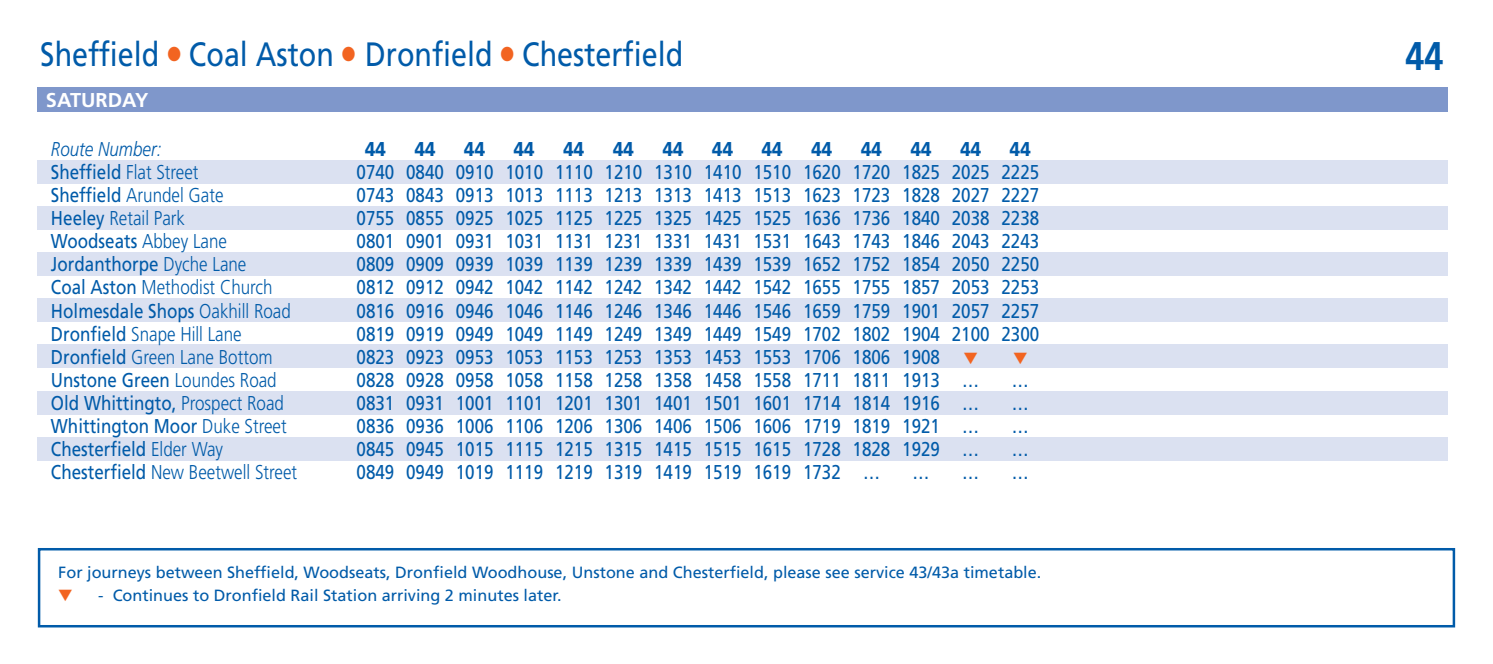
<style>
.page{position:relative;width:1493px;height:664px;background:#fff}
.page>*{position:absolute;margin:0;border:0;box-sizing:border-box;transform-origin:0 0}
.t1{font:700 40px "Frutiger";color:#015ba9;scale:.85 1}
.t2{font:33.75px "Frutiger";color:#015ba9;scale:.85 1}
.t3{font:20px/23px "Frutiger";color:#015ba9;text-align:justify;scale:.85 1}
.t4{font:300 20px/23px "Frutiger";color:#015ba9;scale:.85 1}
.t5{font:900 20px "Frutiger";color:#015ba9;scale:.85 1}
.t6{font:700 20px "Frutiger";color:#fff}
.t7{font:16.25px "Frutiger";color:#015ba9}
.s1{color:#f26421}
.s2{font-style:italic}
.s3{font-weight:400}
</style>
<div class="page">
<div style="left:38px;top:160px;width:1410px;height:23px;background:#dbe1f1"></div>
<div style="left:38px;top:206px;width:1410px;height:23px;background:#dbe1f1"></div>
<div style="left:38px;top:253px;width:1410px;height:23px;background:#dbe1f1"></div>
<div style="left:38px;top:299px;width:1410px;height:23px;background:#dbe1f1"></div>
<div style="left:38px;top:345px;width:1410px;height:23px;background:#dbe1f1"></div>
<div style="left:38px;top:391px;width:1410px;height:23px;background:#dbe1f1"></div>
<div style="left:38px;top:437px;width:1410px;height:23px;background:#dbe1f1"></div>
<div style="left:38px;top:87px;width:1410px;height:25px;background:#7f97cb"></div>
<div style="left:38px;top:548px;width:1417px;height:79px;border:2px solid #015ba9"></div>
<h2 class="t2" style="left:40px;top:41px;width:758px">Sheffield <span class="s1">●</span> Coal Aston <span class="s1">●</span> Dronfield <span class="s1">●</span> Chesterfield</h2>
<h1 class="t1" style="left:1405px;top:40px;width:46px">44</h1>
<p class="t6" style="left:46px;top:92px;width:104px">SATURDAY</p>
<p class="t5" style="left:365px;top:141px;width:26px">44</p>
<p class="t5" style="left:415px;top:141px;width:26px">44</p>
<p class="t5" style="left:464px;top:141px;width:26px">44</p>
<p class="t5" style="left:514px;top:141px;width:26px">44</p>
<p class="t5" style="left:564px;top:141px;width:26px">44</p>
<p class="t5" style="left:613px;top:141px;width:26px">44</p>
<p class="t5" style="left:663px;top:141px;width:26px">44</p>
<p class="t5" style="left:712px;top:141px;width:26px">44</p>
<p class="t5" style="left:762px;top:141px;width:26px">44</p>
<p class="t5" style="left:812px;top:141px;width:26px">44</p>
<p class="t5" style="left:861px;top:141px;width:26px">44</p>
<p class="t5" style="left:911px;top:141px;width:26px">44</p>
<p class="t5" style="left:960px;top:141px;width:26px">44</p>
<p class="t5" style="left:1010px;top:141px;width:26px">44</p>
<p class="t3" style="left:357px;top:162px;width:805px">0740 0840 0910 1010 1110 1210 1310 1410 1510 1620 1720 1825 2025 2225<br>0743 0843 0913 1013 1113 1213 1313 1413 1513 1623 1723 1828 2027 2227<br>0755 0855 0925 1025 1125 1225 1325 1425 1525 1636 1736 1840 2038 2238<br>0801 0901 0931 1031 1131 1231 1331 1431 1531 1643 1743 1846 2043 2243<br>0809 0909 0939 1039 1139 1239 1339 1439 1539 1652 1752 1854 2050 2250<br>0812 0912 0942 1042 1142 1242 1342 1442 1542 1655 1755 1857 2053 2253<br>0816 0916 0946 1046 1146 1246 1346 1446 1546 1659 1759 1901 2057 2257<br>0819 0919 0949 1049 1149 1249 1349 1449 1549 1702 1802 1904 2100 2300<br>0823 0923 0953 1053 1153 1253 1353 1453 1553 1706 1806 1908 <span class="s1">▼</span></p>
<p class="t3" style="left:357px;top:369px;width:734px">0828 0928 0958 1058 1158 1258 1358 1458 1558 1711 1811 1913 …</p>
<p class="t3" style="left:1012px;top:369px;width:21px">…</p>
<p class="t3" style="left:357px;top:392px;width:734px">0831 0931 1001 1101 1201 1301 1401 1501 1601 1714 1814 1916 …</p>
<p class="t3" style="left:1012px;top:392px;width:21px">…</p>
<p class="t3" style="left:357px;top:415px;width:734px">0836 0936 1006 1106 1206 1306 1406 1506 1606 1719 1819 1921 …</p>
<p class="t3" style="left:1012px;top:415px;width:21px">…</p>
<p class="t3" style="left:357px;top:438px;width:734px">0845 0945 1015 1115 1215 1315 1415 1515 1615 1728 1828 1929 …</p>
<p class="t3" style="left:1012px;top:438px;width:21px">…</p>
<p class="t3" style="left:357px;top:461px;width:617px">0849 0949 1019 1119 1219 1319 1419 1519 1619 1732 …</p>
<p class="t3" style="left:913px;top:461px;width:21px">…</p>
<p class="t3" style="left:962px;top:461px;width:21px">…</p>
<p class="t3" style="left:1012px;top:461px;width:21px">…</p>
<p class="t4" style="left:51px;top:139px;width:291px"><span class="s2">Route Number:<br></span><span class="s3">Sheffield</span> Flat Street<br><span class="s3">Sheffield</span> Arundel Gate<br><span class="s3">Heeley</span> Retail Park<br><span class="s3">Woodseats</span> Abbey Lane<br><span class="s3">Jordanthorpe</span> Dyche Lane<br><span class="s3">Coal Aston</span> Methodist Church<br><span class="s3">Holmesdale Shops</span> Oakhill Road<br><span class="s3">Dronfield</span> Snape Hill Lane<br><span class="s3">Dronfield</span> Green Lane Bottom<br><span class="s3">Unstone Green</span> Loundes Road<br><span class="s3">Old Whittingto,</span> Prospect Road<br><span class="s3">Whittington Moor</span> Duke Street<br><span class="s3">Chesterfield</span> Elder Way<br><span class="s3">Chesterfield</span> New Beetwell Street</p>
<p class="t7" style="left:58px;top:565px;width:985px">For journeys between Sheffield, Woodseats, Dronfield Woodhouse, Unstone and Chesterfield, please see service 43/43a timetable.</p>
<p class="t7" style="left:58px;top:588px;width:505px"><span class="s1">▼</span> - Continues to Dronfield Rail Station arriving 2 minutes later.</p>
</div>
